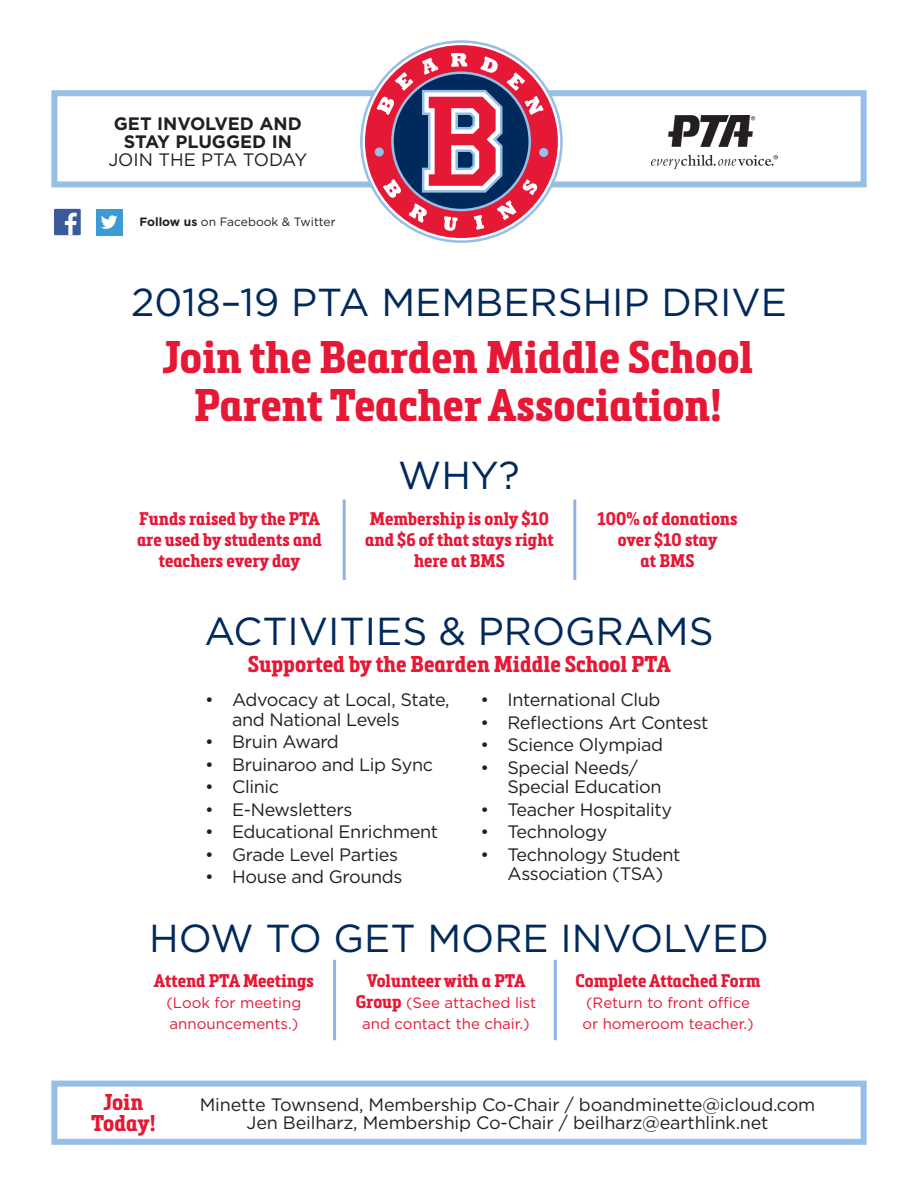
<style>
.page{position:relative;width:918px;height:1188px;background:#fff}
.page>*{position:absolute;margin:0;border:0;box-sizing:border-box;transform-origin:0 0}
.t1{font:700 45px/48px "Metronic Slab Narrow";color:#e51836;text-align:center}
.t2{font:39px "Gotham";color:#00295c}
.t3{font:700 22.5px/21px "Metronic Slab Narrow";color:#e51836;text-align:center}
.t4{font:18px/19.5px "Gotham";letter-spacing:-.02em;color:#231f20}
.t5{font:700 18px/21px "Metronic Slab Narrow";color:#e51836;text-align:center}
.t6{font:700 18px/18px "Gotham";color:#231f20;text-align:center}
.t7{font:18px "Gotham";color:#231f20}
.t8{font:15px/21px "Gotham";color:#e51836}
.t9{font:12px "Gotham";color:#231f20}
.s1{font-weight:700}
.s2{font-family:"Metronic Slab Narrow";font-weight:700;font-size:18px}
</style>
<div class="page">
<hr style="left:343px;top:500px;width:3px;height:80px;background:#8bb6e1">
<hr style="left:573px;top:500px;width:3px;height:80px;background:#8bb6e1">
<hr style="left:333px;top:960px;width:3px;height:80px;background:#8bb6e1">
<hr style="left:554px;top:960px;width:3px;height:80px;background:#8bb6e1">
<div style="left:51px;top:1081px;width:816px;height:64px;border:6px solid #97bfe6"></div>
<div style="left:51px;top:90px;width:816px;height:97px;border:6px solid #97bfe6"></div>
<svg style="left:360px;top:40px;width:203px;height:203px"></svg>
<img style="left:651px;top:116px;width:126px;height:53px">
<svg style="left:54px;top:209px;width:27px;height:26px"></svg>
<div style="left:96px;top:209px;width:26px;height:26px;background:#3c9bd5"></div>
<svg style="left:101px;top:215px;width:16px;height:14px"></svg>
<p class="t6" style="left:114px;top:114px;width:190px">GET INVOLVED AND<br>STAY PLUGGED IN</p>
<p class="t7" style="left:108px;top:148px;width:201px">JOIN THE PTA TODAY</p>
<p class="t9" style="left:139px;top:214px;width:198px"><span class="s1">Follow us</span> on Facebook &amp; Twitter</p>
<h2 class="t2" style="left:131px;top:278px;width:657px">2018–19 PTA MEMBERSHIP DRIVE</h2>
<h1 class="t1" style="left:163px;top:333px;width:592px">Join the Bearden Middle School<br>Parent Teacher Association!</h1>
<h2 class="t2" style="left:398px;top:451px;width:123px">WHY?</h2>
<p class="t5" style="left:137px;top:509px;width:186px">Funds raised by the PTA are used by students and teachers every day</p>
<p class="t5" style="left:365px;top:509px;width:190px">Membership is only $10 and $6 of that stays right here at BMS</p>
<p class="t5" style="left:598px;top:509px;width:141px">100% of donations over $10 stay<br>at BMS</p>
<h2 class="t2" style="left:204px;top:606px;width:511px">ACTIVITIES &amp; PROGRAMS</h2>
<p class="t3" style="left:248px;top:654px;width:425px">Supported by the Bearden Middle School PTA</p>
<p class="t4" style="left:232px;top:690px;width:219px;text-indent:-27px">• Advocacy at Local, State, and National Levels</p>
<p class="t4" style="left:205px;top:732px;width:135px">• Bruin Award</p>
<p class="t4" style="left:205px;top:754px;width:229px">• Bruinaroo and Lip Sync</p>
<p class="t4" style="left:205px;top:777px;width:76px">• Clinic</p>
<p class="t4" style="left:205px;top:799px;width:149px">• E-Newsletters</p>
<p class="t4" style="left:205px;top:822px;width:234px">• Educational Enrichment</p>
<p class="t4" style="left:205px;top:844px;width:195px">• Grade Level Parties</p>
<p class="t4" style="left:205px;top:867px;width:199px">• House and Grounds</p>
<p class="t4" style="left:480px;top:690px;width:181px">• International Club</p>
<p class="t4" style="left:480px;top:712px;width:230px">• Reflections Art Contest</p>
<p class="t4" style="left:480px;top:735px;width:184px">• Science Olympiad</p>
<p class="t4" style="left:507px;top:757px;width:156px;text-indent:-27px">• Special Needs/<br>Special Education</p>
<p class="t4" style="left:480px;top:799px;width:193px">• Teacher Hospitality</p>
<p class="t4" style="left:480px;top:822px;width:128px">• Technology</p>
<p class="t4" style="left:480px;top:844px;width:202px;text-align:center">• Technology Student<br>Association (TSA)</p>
<h2 class="t2" style="left:149px;top:913px;width:621px">HOW TO GET MORE INVOLVED</h2>
<p class="t5" style="left:154px;top:970px;width:161px">Attend PTA Meetings</p>
<p class="t8" style="left:166px;top:992px;width:136px">(Look for meeting announcements.)</p>
<p class="t5" style="left:367px;top:970px;width:161px">Volunteer with a PTA</p>
<p class="t8" style="left:356px;top:992px;width:182px;text-align:center"><span class="s2">Group</span> (See attached list and contact the chair.)</p>
<p class="t5" style="left:576px;top:970px;width:187px">Complete Attached Form</p>
<p class="t8" style="left:582px;top:992px;width:173px">(Return to front office or homeroom teacher.)</p>
<p class="t3" style="left:91px;top:1092px;width:66px">Join<br>Today!</p>
<p class="t4" style="left:200px;top:1095px;width:617px;line-height:18px;text-align:center">Minette Townsend, Membership Co-Chair / boandminette@icloud.com<br>Jen Beilharz, Membership Co-Chair / beilharz@earthlink.net</p>
</div>
